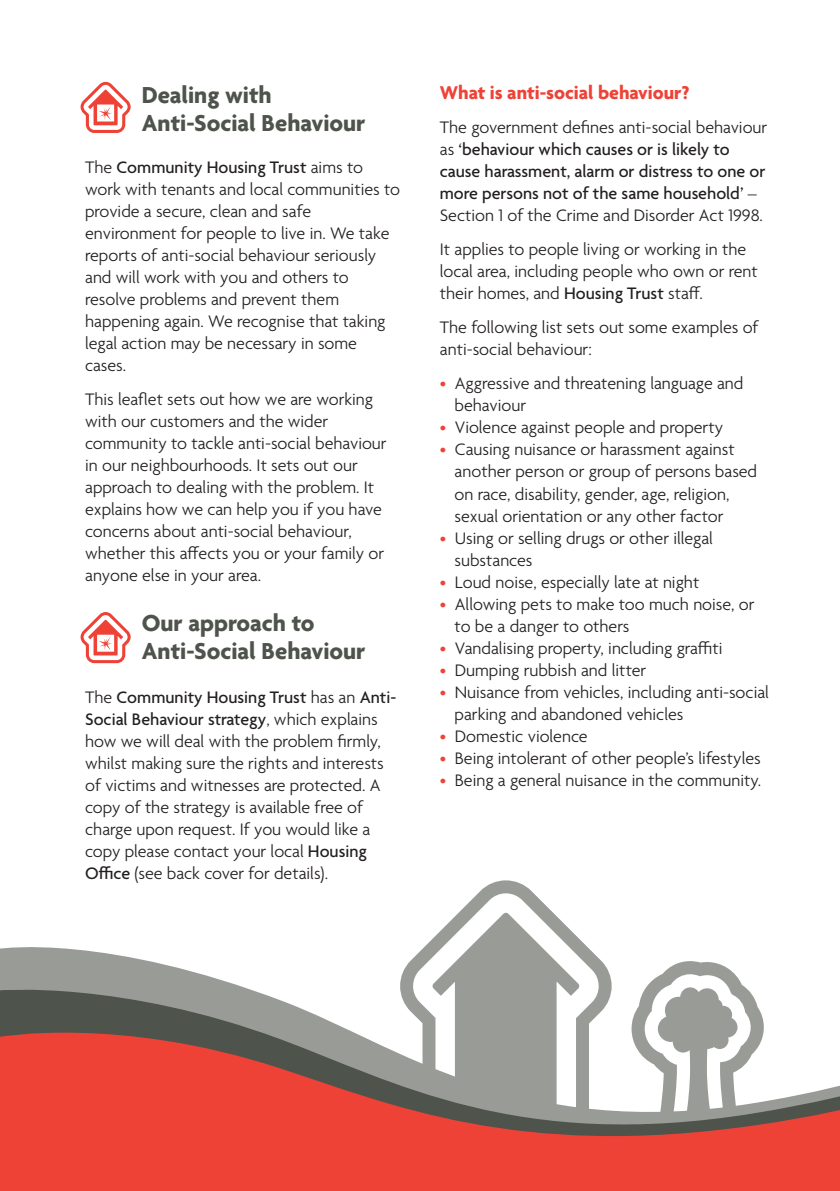
<style>
.page{position:relative;width:840px;height:1191px;background:#fff}
.page>*{position:absolute;margin:0;border:0;box-sizing:border-box;transform-origin:0 0}
.t1{font:700 25px/28px "Agenda";color:#4e534c}
.t2{font:700 20px "Agenda";color:#ee4237}
.t3{font:300 18px/22px "Agenda";color:#231f20}
.t4{font:500 18px/22px "Agenda";color:#231f20}
.s1{font-weight:500}
.s2{font-weight:300}
.s3{color:#ee4237}
</style>
<div class="page">
<svg style="left:459px;top:880px;width:93px;height:32px"></svg>
<svg style="left:438px;top:912px;width:135px;height:21px"></svg>
<div style="left:1px;top:1161px;width:838px;height:30px;background:#ee4237"></div>
<div style="left:1px;top:1151px;width:838px;height:10px;background:#ee4237"></div>
<svg style="left:1px;top:933px;width:838px;height:218px"></svg>
<svg style="left:80px;top:82px;width:51px;height:51px"></svg>
<svg style="left:80px;top:612px;width:51px;height:51px"></svg>
<hr style="left:0;top:0;width:1px;height:1191px;background:#999b97">
<h1 class="t1" style="left:142px;top:80px;width:225px">Dealing with<br>Anti-Social Behaviour</h1>
<p class="t3" style="left:85px;top:156px;width:316px">The <span class="s1">Community Housing Trust</span> aims to work with tenants and local communities to provide a secure, clean and safe environment for people to live in. We take reports of anti-social behaviour seriously and will work with you and others to resolve problems and prevent them happening again. We recognise that taking legal action may be necessary in some cases.</p>
<p class="t3" style="left:85px;top:388px;width:303px">This leaflet sets out how we are working with our customers and the wider community to tackle anti-social behaviour in our neighbourhoods. It sets out our approach to dealing with the problem. It explains how we can help you if you have concerns about anti-social behaviour, whether this affects you or your family or anyone else in your area.</p>
<h1 class="t1" style="left:142px;top:608px;width:225px">Our approach to<br>Anti-Social Behaviour</h1>
<p class="t3" style="left:85px;top:686px;width:312px">The <span class="s1">Community Housing Trust</span> has an <span class="s1">Anti-Social Behaviour strategy</span>, which explains how we will deal with the problem firmly, whilst making sure the rights and interests of victims and witnesses are protected. A copy of the strategy is available free of charge upon request. If you would like a copy please contact your local <span class="s1">Housing Office</span> (see back cover for details).</p>
<p class="t2" style="left:439px;top:81px;width:251px">What is anti-social behaviour?</p>
<p class="t4" style="left:439px;top:116px;width:329px"><span class="s2">The government defines anti-social behaviour as</span> ‘behaviour which causes or is likely to cause harassment, alarm or distress to one or more persons not of the same household’ <span class="s2">– Section 1 of the Crime and Disorder Act 1998.</span></p>
<p class="t3" style="left:439px;top:238px;width:319px">It applies to people living or working in the local area, including people who own or rent their homes, and <span class="s1">Housing Trust</span> staff.</p>
<p class="t3" style="left:439px;top:316px;width:320px">The following list sets out some examples of anti-social behaviour:</p>
<p class="t3" style="left:454px;top:372px;width:290px;text-indent:-15px"><span class="s3">•</span> Aggressive and threatening language and behaviour</p>
<p class="t3" style="left:439px;top:416px;width:284px"><span class="s3">•</span> Violence against people and property</p>
<p class="t3" style="left:454px;top:438px;width:304px;text-indent:-15px"><span class="s3">•</span> Causing nuisance or harassment against another person or group of persons based on race, disability, gender, age, religion, sexual orientation or any other factor</p>
<p class="t3" style="left:454px;top:526px;width:260px;text-indent:-15px"><span class="s3">•</span> Using or selling drugs or other illegal substances</p>
<p class="t3" style="left:439px;top:570px;width:261px"><span class="s3">•</span> Loud noise, especially late at night</p>
<p class="t3" style="left:454px;top:592px;width:301px;text-indent:-15px"><span class="s3">•</span> Allowing pets to make too much noise, or to be a danger to others</p>
<p class="t3" style="left:439px;top:636px;width:284px"><span class="s3">•</span> Vandalising property, including graffiti</p>
<p class="t3" style="left:439px;top:658px;width:208px"><span class="s3">•</span> Dumping rubbish and litter</p>
<p class="t3" style="left:454px;top:680px;width:315px;text-indent:-15px"><span class="s3">•</span> Nuisance from vehicles, including anti-social parking and abandoned vehicles</p>
<p class="t3" style="left:439px;top:724px;width:149px"><span class="s3">•</span> Domestic violence</p>
<p class="t3" style="left:439px;top:746px;width:322px"><span class="s3">•</span> Being intolerant of other people’s lifestyles</p>
<p class="t3" style="left:439px;top:768px;width:323px"><span class="s3">•</span> Being a general nuisance in the community.</p>
</div>
